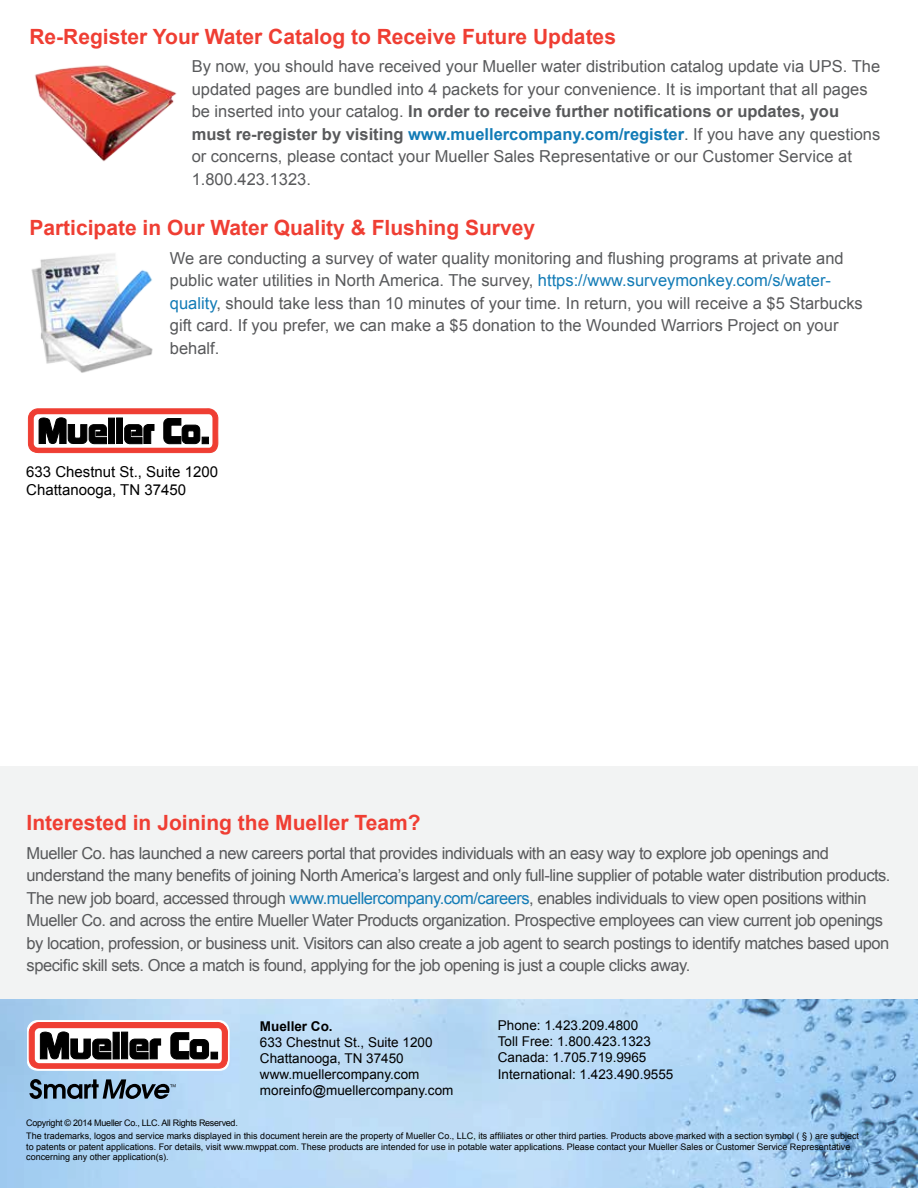
<style>
.page{position:relative;width:918px;height:1188px;background:#fff}
.page>*{position:absolute;margin:0;border:0;box-sizing:border-box;transform-origin:0 0}
.t1{font:700 21px "Arial";color:#ef3e33}
.t2{font:16.5px/22.5px "Arial";color:#58595b}
.t3{font:16.5px/22.5px "Arial";letter-spacing:-.03em;color:#58595b}
.t4{font:15px/18px "Arial";color:#000}
.t5{font:13.5px/16.2px "Arial";color:#000}
.t6{font:700 13.5px "Arial";color:#000}
.t7{font:9px/13.5px "Arial";color:#000}
.s1{font-weight:700}
.s2{font-weight:700;color:#127bb6}
.s3{color:#127bb6}
</style>
<div class="page">
<img style="left:0;top:999px;width:918px;height:189px">
<svg style="left:27px;top:1021px;width:202px;height:49px"></svg>
<svg style="left:29px;top:1079px;width:147px;height:20px;background:#657c90"></svg>
<div style="left:0;top:766px;width:918px;height:233px;background:#f2f3f3"></div>
<svg style="left:27px;top:408px;width:192px;height:46px"></svg>
<img style="left:35px;top:65px;width:142px;height:97px">
<img style="left:31px;top:253px;width:122px;height:120px">
<p class="t1" style="left:29px;top:22px;width:588px">Re-Register Your Water Catalog to Receive Future Updates</p>
<p class="t2" style="left:192px;top:55px;width:690px">By now, you should have received your Mueller water distribution catalog update via UPS. The updated pages are bundled into 4 packets for your convenience. It is important that all pages be inserted into your catalog. <span class="s1">In order to receive further notifications or updates, you must re-register by visiting</span> <span class="s2">www.muellercompany.com/register</span>. If you have any questions or concerns, please contact your Mueller Sales Representative or our Customer Service at 1.800.423.1323.</p>
<p class="t1" style="left:29px;top:214px;width:507px">Participate in Our Water Quality &amp; Flushing Survey</p>
<p class="t2" style="left:170px;top:247px;width:694px">We are conducting a survey of water quality monitoring and flushing programs at private and public water utilities in North America. The survey, <span class="s3">https://www.surveymonkey.com/s/water&shy;quality</span>, should take less than 10 minutes of your time. In return, you will receive a $5 Starbucks gift card. If you prefer, we can make a $5 donation to the Wounded Warriors Project on your behalf.</p>
<p class="t4" style="left:26px;top:463px;width:193px">633 Chestnut St., Suite 1200<br>Chattanooga, TN 37450</p>
<p class="t1" style="left:27px;top:809px;width:395px">Interested in Joining the Mueller Team?</p>
<p class="t3" style="left:27px;top:842px;width:865px">Mueller Co. has launched a new careers portal that provides individuals with an easy way to explore job openings and understand the many benefits of joining North America’s largest and only full-line supplier of potable water distribution products.<br>The new job board, accessed through <span class="s3">www.muellercompany.com/careers</span>, enables individuals to view open positions within Mueller Co. and across the entire Mueller Water Products organization. Prospective employees can view current job openings by location, profession, or business unit. Visitors can also create a job agent to search postings to identify matches based upon specific skill sets. Once a match is found, applying for the job opening is just a couple clicks away.</p>
<p class="t5" style="left:498px;top:1017px;width:177px">Phone: 1.423.209.4800<br>Toll Free: 1.800.423.1323<br>Canada: 1.705.719.9965<br>International: 1.423.490.9555</p>
<p class="t6" style="left:260px;top:1017px;width:74px">Mueller Co.</p>
<p class="t5" style="left:260px;top:1034px;width:195px">633 Chestnut St., Suite 1200<br>Chattanooga, TN 37450 www.muellercompany.com moreinfo@muellercompany.com</p>
<p class="t7" style="left:26px;top:1116px;width:834px">Copyright © 2014 Mueller Co., LLC. All Rights Reserved.<br>The trademarks, logos and service marks displayed in this document herein are the property of Mueller Co., LLC, its affiliates or other third parties. Products above marked with a section symbol ( § ) are subject</p>
<p class="t7" style="left:26px;top:1141px;width:826px;line-height:10.5px">to patents or patent applications. For details, visit www.mwppat.com. These products are intended for use in potable water applications. Please contact your Mueller Sales or Customer Service Representative concerning any other application(s).</p>
</div>
